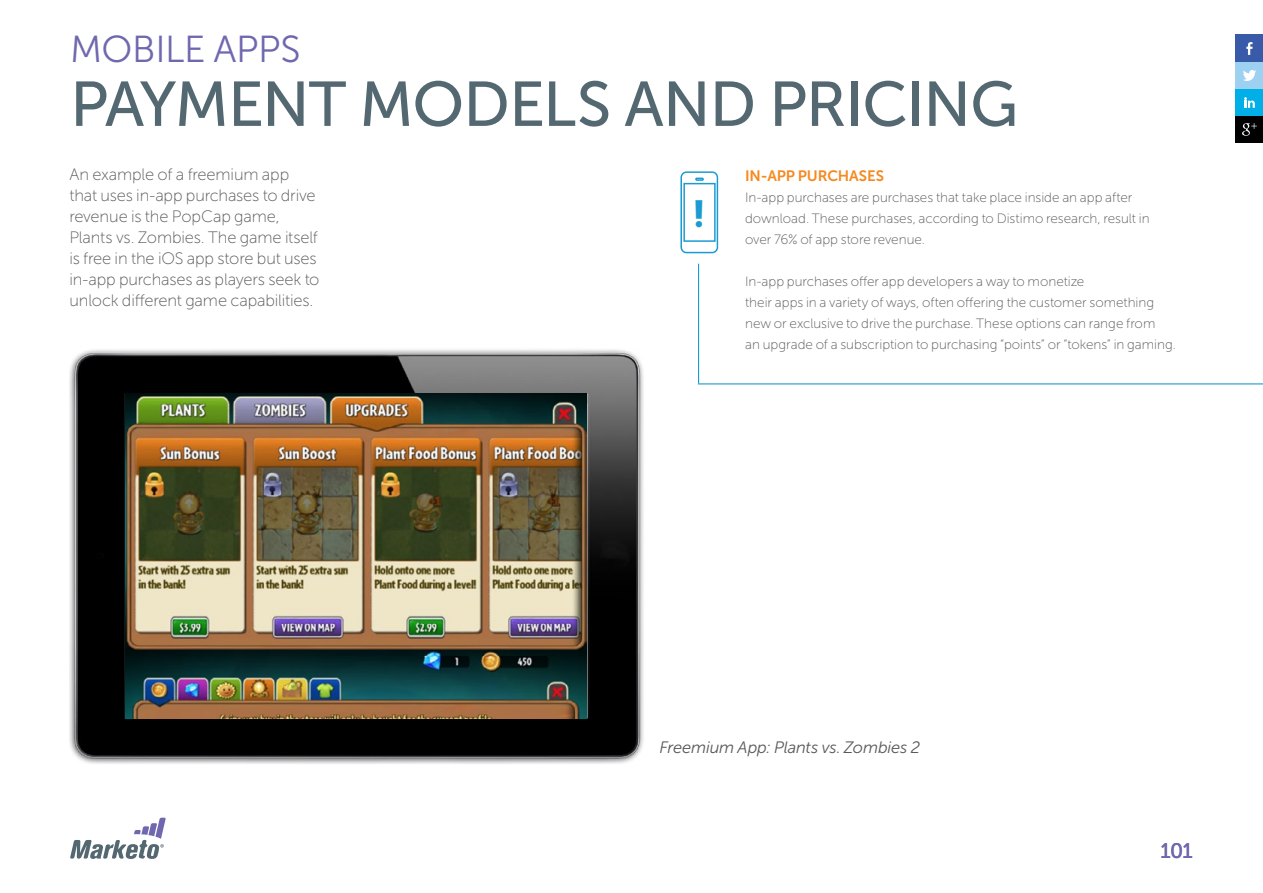
<style>
.page{position:relative;width:1263px;height:893px;background:#fff}
.page>*{position:absolute;margin:0;border:0;box-sizing:border-box;transform-origin:0 0}
.t1{font:600 63px "Marketo Sans";letter-spacing:-.02em;color:#546872}
.t2{font:37.5px "Marketo Sans";letter-spacing:-.01em;color:#6f68af}
.t3{font:800 37.5px "Marketo Sans";color:#1b9bd2}
.t4{font:600 21px "Marketo Sans";color:#6f68af}
.t5{font:300 16.5px/21px "Marketo Sans";letter-spacing:-.01em;color:#58595b}
.t6{font:italic 16.5px "Marketo Sans";letter-spacing:-.01em;color:#58595b}
.t7{font:700 15px "Marketo Sans";letter-spacing:-.005em;color:#f6891f}
.t8{font:300 13.5px/21px "Marketo Sans";color:#58595b}
</style>
<div class="page">
<div style="left:1236px;top:116px;width:27px;height:27px;background:#000"></div>
<svg style="left:1242px;top:123px;width:15px;height:13px"></svg>
<div style="left:1236px;top:89px;width:27px;height:27px;background:#00afe7"></div>
<svg style="left:1244px;top:97px;width:11px;height:11px"></svg>
<div style="left:1236px;top:62px;width:27px;height:27px;background:#9cd1f1"></div>
<svg style="left:1243px;top:70px;width:13px;height:11px"></svg>
<div style="left:1236px;top:35px;width:27px;height:27px;background:#385aa9"></div>
<svg style="left:1246px;top:42px;width:6px;height:13px"></svg>
<svg style="left:70px;top:818px;width:96px;height:41px"></svg>
<hr style="left:698px;top:264px;width:1px;height:119px;background:#1b9bd2">
<hr style="left:698px;top:383px;width:565px;height:1px;background:#1b9bd2">
<svg style="left:680px;top:171px;width:39px;height:83px"></svg>
<img style="left:69px;top:349px;width:575px;height:415px">
<img style="left:126px;top:394px;width:461px;height:324px">
<h2 class="t2" style="left:70px;top:29px;width:232px">MOBILE APPS</h2>
<h1 class="t1" style="left:70px;top:70px;width:949px">PAYMENT MODELS AND PRICING</h1>
<p class="t5" style="left:69px;top:164px;width:252px">An example of a freemium app that uses in-app purchases to drive revenue is the PopCap game, Plants vs. Zombies. The game itself is free in the iOS app store but uses in-app purchases as players seek to unlock different game capabilities.</p>
<h2 class="t3" style="left:692px;top:192px;width:15px">!</h2>
<p class="t7" style="left:745px;top:167px;width:140px">IN-APP PURCHASES</p>
<p class="t8" style="left:745px;top:187px;width:406px">In-app purchases are purchases that take place inside an app after download. These purchases, according to Distimo research, result in over 76% of app store revenue.</p>
<p class="t8" style="left:745px;top:271px;width:432px">In-app purchases offer app developers a way to monetize<br>their apps in a variety of ways, often offering the customer something new or exclusive to drive the purchase. These options can range from<br>an upgrade of a subscription to purchasing “points” or “tokens” in gaming.</p>
<p class="t6" style="left:659px;top:739px;width:262px">Freemium App: Plants vs. Zombies 2</p>
<h3 class="t4" style="left:1160px;top:839px;width:34px">101</h3>
</div>
